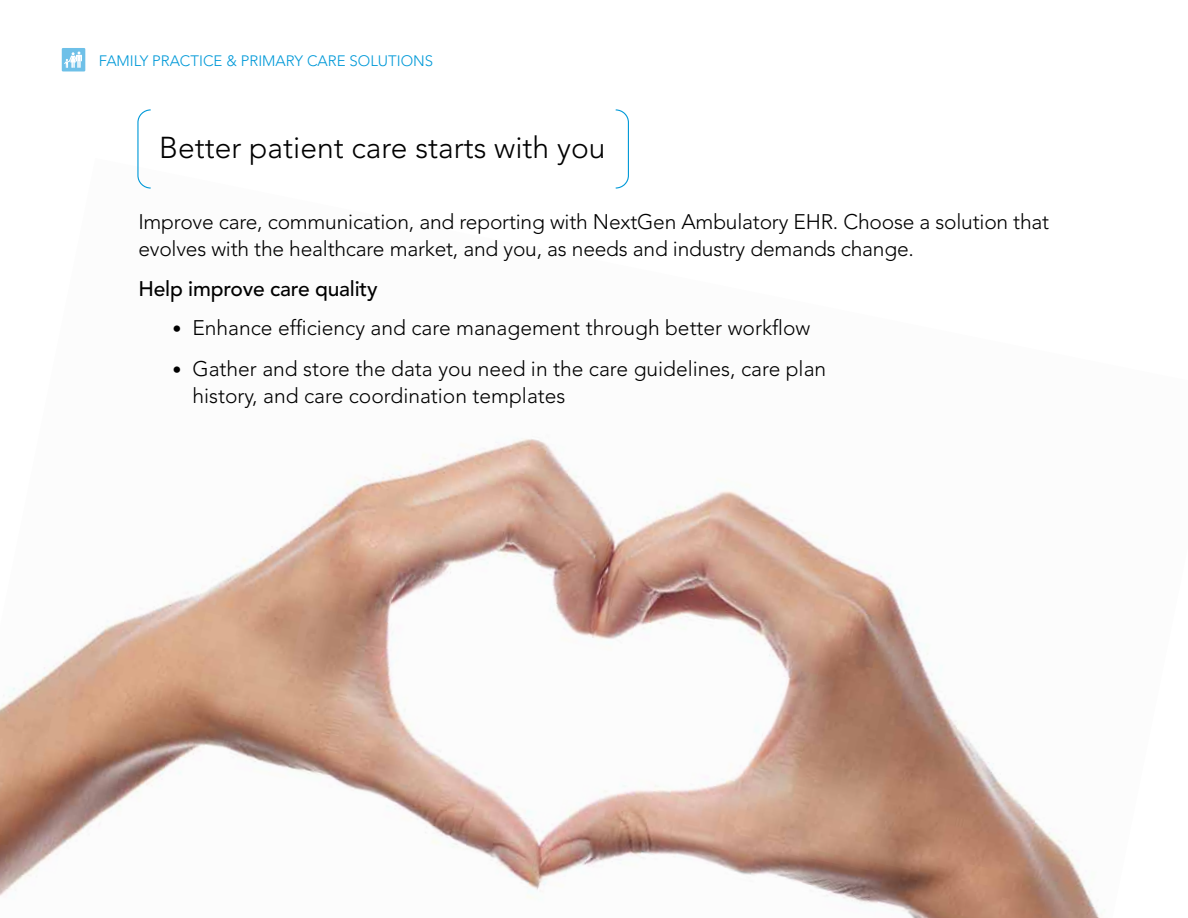
<style>
.page{position:relative;width:1188px;height:918px;background:#fff}
.page>*{position:absolute;margin:0;border:0;box-sizing:border-box;transform-origin:0 0}
.t1{font:300 30px "Avenir";color:#000}
.t2{font:300 21px/27px "Avenir";letter-spacing:-.01em;color:#000}
.t3{font:500 21px "Avenir";letter-spacing:-.01em;color:#000}
.t4{font:300 15px "Avenir";color:#0099d8}
.s1{font-size:18px}
</style>
<div class="page">
<img style="left:0;top:438px;width:1105px;height:480px">
<svg style="left:137px;top:109px;width:14px;height:80px"></svg>
<svg style="left:615px;top:109px;width:14px;height:80px"></svg>
<div style="left:62px;top:48px;width:23px;height:23px;background:#6ec0e8"></div>
<svg style="left:64px;top:52px;width:18px;height:16px"></svg>
<p class="t4" style="left:99px;top:52px;width:336px">FAMILY PRACTICE &amp; PRIMARY CARE SOLUTIONS</p>
<h1 class="t1" style="left:159px;top:131px;width:448px">Better patient care starts with you</h1>
<p class="t2" style="left:138px;top:208px;width:912px">Improve care, communication, and reporting with NextGen Ambulatory EHR. Choose a solution that evolves with the healthcare market, and you, as needs and industry demands change.</p>
<p class="t3" style="left:138px;top:277px;width:241px">Help improve care quality</p>
<p class="t2" style="left:173px;top:315px;width:639px"><span class="s1">•</span> Enhance efficiency and care management through better workflow</p>
<p class="t2" style="left:192px;top:355px;width:635px;text-indent:-20px"><span class="s1">•</span> Gather and store the data you need in the care guidelines, care plan history, and care coordination templates</p>
</div>
